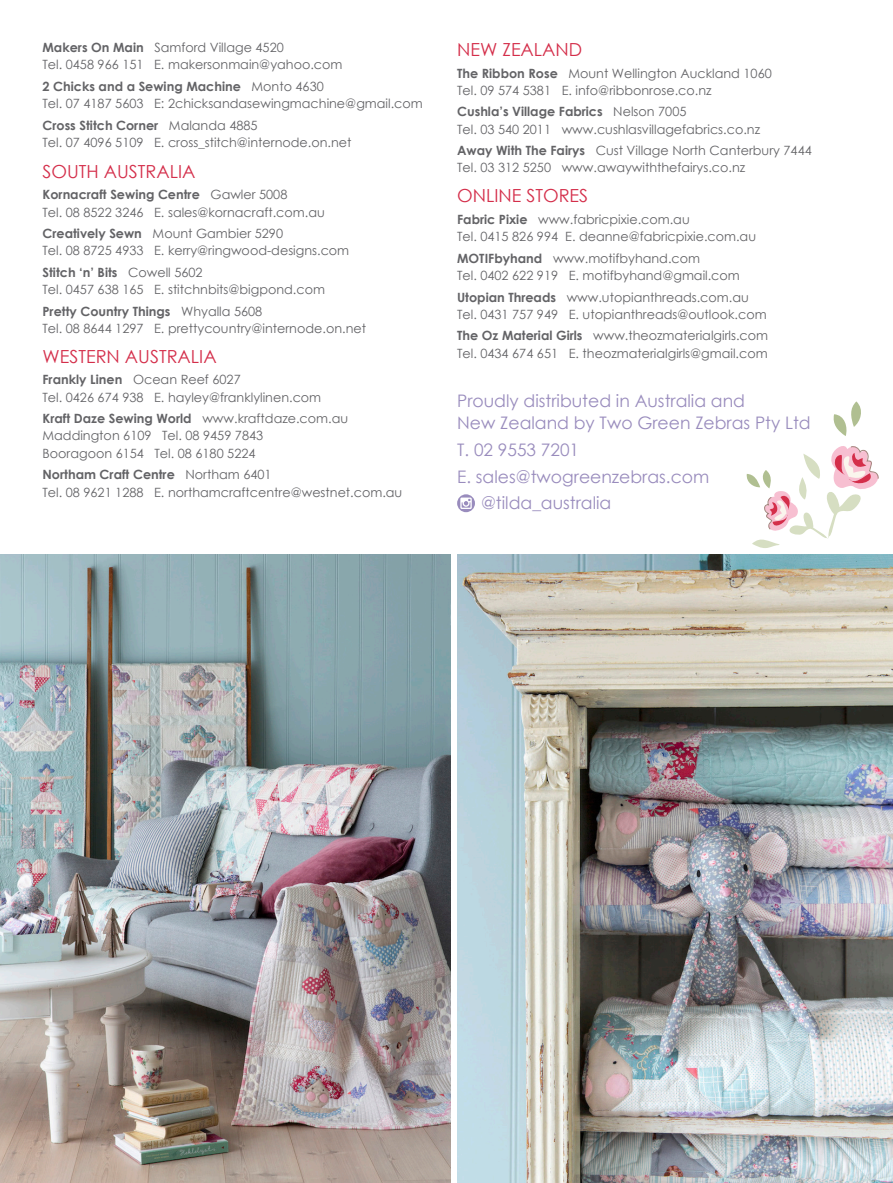
<style>
.page{position:relative;width:893px;height:1183px;background:#fff}
.page>*{position:absolute;margin:0;border:0;box-sizing:border-box;transform-origin:0 0}
.t1{font:18px "Century Gothic";color:#d42e4a}
.t2{font:17.25px/22.5px "Century Gothic";color:#998cbd}
.t3{font:12.75px/17.2px "Century Gothic";color:#636366}
.s1{font-weight:700}
</style>
<div class="page">
<img style="left:457px;top:554px;width:436px;height:628px">
<img style="left:0;top:554px;width:451px;height:628px">
<div style="left:457px;top:494px;width:18px;height:18px;background:#998cbd;border-radius:50%"></div>
<svg style="left:460px;top:497px;width:12px;height:12px"></svg>
<svg style="left:746px;top:401px;width:133px;height:147px"></svg>
<p class="t3" style="left:43px;top:39px;width:301px"><span class="s1">Makers On Main</span> Samford Village 4520<br>Tel. 0458 966 151 E. makersonmain@yahoo.com</p>
<p class="t3" style="left:43px;top:77px;width:382px"><span class="s1">2 Chicks and a Sewing Machine</span> Monto 4630<br>Tel. 07 4187 5603 E: 2chicksandasewingmachine@gmail.com</p>
<p class="t3" style="left:43px;top:116px;width:310px"><span class="s1">Cross Stitch Corner</span> Malanda 4885<br>Tel. 07 4096 5109 E. cross_stitch@internode.on.net</p>
<p class="t1" style="left:43px;top:159px;width:155px">SOUTH AUSTRALIA</p>
<p class="t3" style="left:43px;top:186px;width:284px"><span class="s1">Kornacraft Sewing Centre</span> Gawler 5008<br>Tel. 08 8522 3246 E. sales@kornacraft.com.au</p>
<p class="t3" style="left:43px;top:224px;width:308px"><span class="s1">Creatively Sewn</span> Mount Gambier 5290<br>Tel. 08 8725 4933 E. kerry@ringwood-designs.com</p>
<p class="t3" style="left:43px;top:263px;width:284px"><span class="s1">Stitch ‘n’ Bits</span> Cowell 5602<br>Tel. 0457 638 165 E. stitchnbits@bigpond.com</p>
<p class="t3" style="left:43px;top:302px;width:325px"><span class="s1">Pretty Country Things</span> Whyalla 5608<br>Tel. 08 8644 1297 E. prettycountry@internode.on.net</p>
<p class="t1" style="left:43px;top:344px;width:176px">WESTERN AUSTRALIA</p>
<p class="t3" style="left:43px;top:371px;width:280px"><span class="s1">Frankly Linen</span> Ocean Reef 6027<br>Tel. 0426 674 938 E. hayley@franklylinen.com</p>
<p class="t3" style="left:43px;top:409px;width:307px"><span class="s1">Kraft Daze Sewing World</span> www.kraftdaze.com.au<br>Maddington 6109 Tel. 08 9459 7843<br>Booragoon 6154 Tel. 08 6180 5224</p>
<p class="t3" style="left:43px;top:465px;width:361px"><span class="s1">Northam Craft Centre</span> Northam 6401<br>Tel. 08 9621 1288 E. northamcraftcentre@westnet.com.au</p>
<p class="t1" style="left:457px;top:37px;width:127px">NEW ZEALAND</p>
<p class="t3" style="left:457px;top:64px;width:316px"><span class="s1">The Ribbon Rose</span> Mount Wellington Auckland 1060<br>Tel. 09 574 5381 E. info@ribbonrose.co.nz</p>
<p class="t3" style="left:457px;top:103px;width:304px"><span class="s1">Cushla’s Village Fabrics</span> Nelson 7005<br>Tel. 03 540 2011 www.cushlasvillagefabrics.co.nz</p>
<p class="t3" style="left:457px;top:142px;width:356px"><span class="s1">Away With The Fairys</span> Cust Village North Canterbury 7444<br>Tel. 03 312 5250 www.awaywiththefairys.co.nz</p>
<p class="t1" style="left:457px;top:183px;width:133px">ONLINE STORES</p>
<p class="t3" style="left:457px;top:210px;width:300px"><span class="s1">Fabric Pixie</span> www.fabricpixie.com.au<br>Tel. 0415 826 994 E. deanne@fabricpixie.com.au</p>
<p class="t3" style="left:457px;top:249px;width:284px"><span class="s1">MOTIFbyhand</span> www.motifbyhand.com<br>Tel. 0402 622 919 E. motifbyhand@gmail.com</p>
<p class="t3" style="left:457px;top:288px;width:311px"><span class="s1">Utopian Threads</span> www.utopianthreads.com.au<br>Tel. 0431 757 949 E. utopianthreads@outlook.com</p>
<p class="t3" style="left:457px;top:327px;width:312px"><span class="s1">The Oz Material Girls</span> www.theozmaterialgirls.com<br>Tel. 0434 674 651 E. theozmaterialgirls@gmail.com</p>
<p class="t2" style="left:457px;top:389px;width:355px">Proudly distributed in Australia and<br>New Zealand by Two Green Zebras Pty Ltd</p>
<p class="t2" style="left:457px;top:438px;width:124px">T. 02 9553 7201</p>
<p class="t2" style="left:457px;top:465px;width:254px">E. sales@twogreenzebras.com</p>
<p class="t2" style="left:481px;top:491px;width:132px">@tilda_australia</p>
</div>
